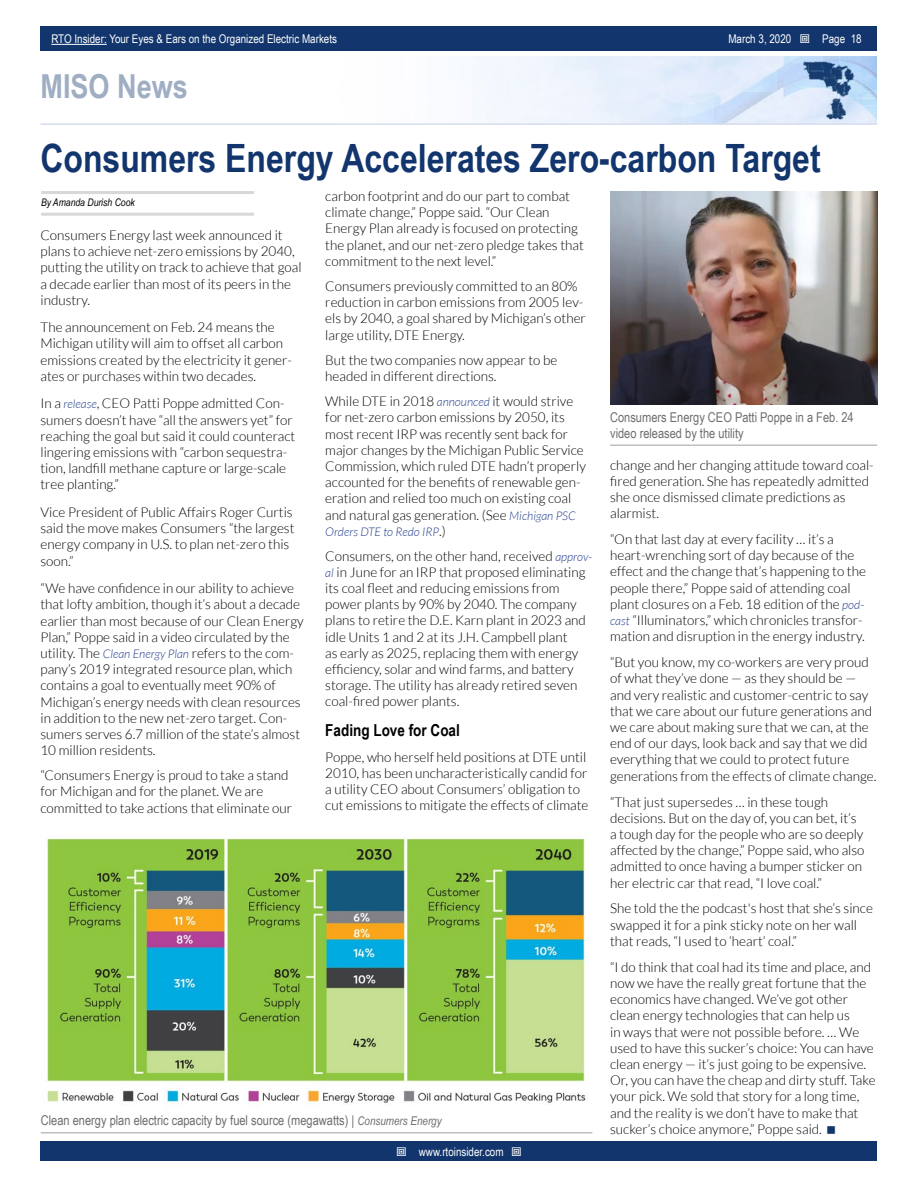
<style>
.page{position:relative;width:918px;height:1188px;background:#fff}
.page>*{position:absolute;margin:0;border:0;box-sizing:border-box;transform-origin:0 0}
.t1{font:700 39px "Arial Narrow";color:#11356c}
.t2{font:700 33px "Arial Narrow";color:#a0aec4}
.t3{font:700 16.5px "Arial Narrow";color:#000}
.t4{font:300 13.5px/16.2px "Lato";color:#000}
.t5{font:13.5px/16.2px "Arial Narrow";color:#6d6e71}
.t6{font:12px "Arial Narrow";color:#fff}
.t7{font:italic 300 12px "Lato";color:#25408f}
.t8{font:italic 10.5px "Arial Narrow";color:#000}
.s1{font-style:italic;font-size:12px;color:#25408f}
.s2{font-style:normal;font-size:13.5px;color:#000}
.s3{font-style:italic;font-size:12px}
</style>
<div class="page">
<div style="left:41px;top:1142px;width:836px;height:19px;background:#11356c"></div>
<div style="left:41px;top:27px;width:836px;height:24px;background:#11356c"></div>
<hr style="left:51px;top:44px;width:56px;height:1px;background:#fff">
<img style="left:474px;top:56px;width:403px;height:67px">
<hr style="left:40px;top:123px;width:837px;height:2px;background:#d6deec">
<hr style="left:41px;top:191px;width:213px;height:3px;background:#d8d8d8">
<hr style="left:41px;top:213px;width:213px;height:3px;background:#d8d8d8">
<hr style="left:41px;top:1132px;width:551px;height:2px;background:#bfbfbf">
<hr style="left:610px;top:444px;width:267px;height:2px;background:#bfbfbf">
<img style="left:40px;top:838px;width:546px;height:265px">
<img style="left:610px;top:192px;width:267px;height:213px">
<p class="t6" style="left:51px;top:30px;width:287px">RTO Insider: Your Eyes &amp; Ears on the Organized Electric Markets</p>
<p class="t6" style="left:728px;top:30px;width:64px">March 3, 2020</p>
<p class="t6" style="left:822px;top:30px;width:41px">Page 18</p>
<h2 class="t2" style="left:40px;top:61px;width:149px">MISO News</h2>
<h1 class="t1" style="left:40px;top:129px;width:782px">Consumers Energy Accelerates Zero-carbon Target</h1>
<p class="t8" style="left:41px;top:195px;width:95px">By Amanda Durish Cook</p>
<p class="t4" style="left:325px;top:188px;width:260px">carbon footprint and do our part to combat climate change,” Poppe said. “Our Clean Energy Plan already is focused on protecting the planet, and our net-zero pledge takes that commitment to the next level.”</p>
<p class="t4" style="left:325px;top:278px;width:262px">Consumers previously committed to an 80% reduction in carbon emissions from 2005 lev&shy;els by 2040, a goal shared by Michigan’s other large utility, DTE Energy.</p>
<p class="t4" style="left:325px;top:352px;width:233px">But the two companies now appear to be headed in different directions.</p>
<p class="t4" style="left:325px;top:393px;width:262px">While DTE in 2018 <span class="s1">announced</span> it would strive for net-zero carbon emissions by 2050, its most recent IRP was recently sent back for major changes by the Michigan Public Service Commission, which ruled DTE hadn’t properly accounted for the benefits of renewable gen&shy;eration and relied too much on existing coal and natural gas generation. (See <span class="s1">Michigan PSC</span></p>
<p class="t7" style="left:325px;top:525px;width:122px">Orders DTE to Redo IRP<span class="s2">.)</span></p>
<p class="t4" style="left:325px;top:548px;width:268px">Consumers, on the other hand, received <span class="s1">approv&shy;al</span> in June for an IRP that proposed eliminating its coal fleet and reducing emissions from power plants by 90% by 2040. The company plans to retire the D.E. Karn plant in 2023 and idle Units 1 and 2 at its J.H. Campbell plant<br>as early as 2025, replacing them with energy efficiency, solar and wind farms, and battery storage. The utility has already retired seven coal-fired power plants.</p>
<p class="t3" style="left:325px;top:718px;width:136px">Fading Love for Coal</p>
<p class="t4" style="left:325px;top:749px;width:265px">Poppe, who herself held positions at DTE until 2010, has been uncharacteristically candid for a utility CEO about Consumers’ obligation to cut emissions to mitigate the effects of climate</p>
<p class="t4" style="left:40px;top:227px;width:263px">Consumers Energy last week announced it plans to achieve net-zero emissions by 2040, putting the utility on track to achieve that goal a decade earlier than most of its peers in the industry.</p>
<p class="t4" style="left:40px;top:319px;width:253px">The announcement on Feb. 24 means the Michigan utility will aim to offset all carbon emissions created by the electricity it gener&shy;ates or purchases within two decades.</p>
<p class="t4" style="left:40px;top:396px;width:256px">In a <span class="s1">release</span>, CEO Patti Poppe admitted Con&shy;sumers doesn’t have “all the answers yet” for reaching the goal but said it could counteract lingering emissions with “carbon sequestra&shy;tion, landfill methane capture or large-scale tree planting.”</p>
<p class="t4" style="left:40px;top:504px;width:256px">Vice President of Public Affairs Roger Curtis said the move makes Consumers “the largest energy company in U.S. to plan net-zero this soon.”</p>
<p class="t4" style="left:40px;top:580px;width:265px">“We have confidence in our ability to achieve that lofty ambition, though it’s about a decade earlier than most because of our Clean Energy Plan,” Poppe said in a video circulated by the utility. The <span class="s1">Clean Energy Plan</span> refers to the com&shy;pany’s 2019 integrated resource plan, which contains a goal to eventually meet 90% of Michigan’s energy needs with clean resources in addition to the new net-zero target. Con&shy;sumers serves 6.7 million of the state’s almost 10 million residents.</p>
<p class="t4" style="left:41px;top:767px;width:253px">“Consumers Energy is proud to take a stand for Michigan and for the planet. We are committed to take actions that eliminate our</p>
<p class="t5" style="left:610px;top:408px;width:245px">Consumers Energy CEO Patti Poppe in a Feb. 24 video released by the utility</p>
<p class="t4" style="left:610px;top:457px;width:265px">change and her changing attitude toward coal&shy;fired generation. She has repeatedly admitted she once dismissed climate predictions as alarmist.</p>
<p class="t4" style="left:610px;top:531px;width:257px">“On that last day at every facility … it’s a heart-wrenching sort of day because of the effect and the change that’s happening to the people there,” Poppe said of attending coal plant closures on a Feb. 18 edition of the <span class="s1">pod&shy;cast</span> “Illuminators,” which chronicles transfor&shy;mation and disruption in the energy industry.</p>
<p class="t4" style="left:610px;top:654px;width:268px">“But you know, my co-workers are very proud of what they’ve done — as they should be — and very realistic and customer-centric to say that we care about our future generations and we care about making sure that we can, at the end of our days, look back and say that we did everything that we could to protect future generations from the effects of climate change.</p>
<p class="t4" style="left:610px;top:794px;width:256px">“That just supersedes … in these tough decisions. But on the day of, you can bet, it’s a tough day for the people who are so deeply affected by the change,” Poppe said, who also admitted to once having a bumper sticker on her electric car that read, “I love coal.”</p>
<p class="t4" style="left:610px;top:901px;width:264px">She told the the podcast's host that she’s since swapped it for a pink sticky note on her wall that reads, “I used to ‘heart’ coal.”</p>
<p class="t4" style="left:610px;top:959px;width:267px">“I do think that coal had its time and place, and now we have the really great fortune that the economics have changed. We’ve got other clean energy technologies that can help us<br>in ways that were not possible before. … We used to have this sucker’s choice: You can have clean energy — it’s just going to be expensive.<br>Or, you can have the cheap and dirty stuff. Take your pick. We sold that story for a long time, and the reality is we don’t have to make that sucker’s choice anymore,” Poppe said.</p>
<p class="t5" style="left:41px;top:1112px;width:402px">Clean energy plan electric capacity by fuel source (megawatts) | <span class="s3">Consumers Energy</span></p>
<p class="t6" style="left:419px;top:1143px;width:86px">www.rtoinsider.com</p>
</div>
